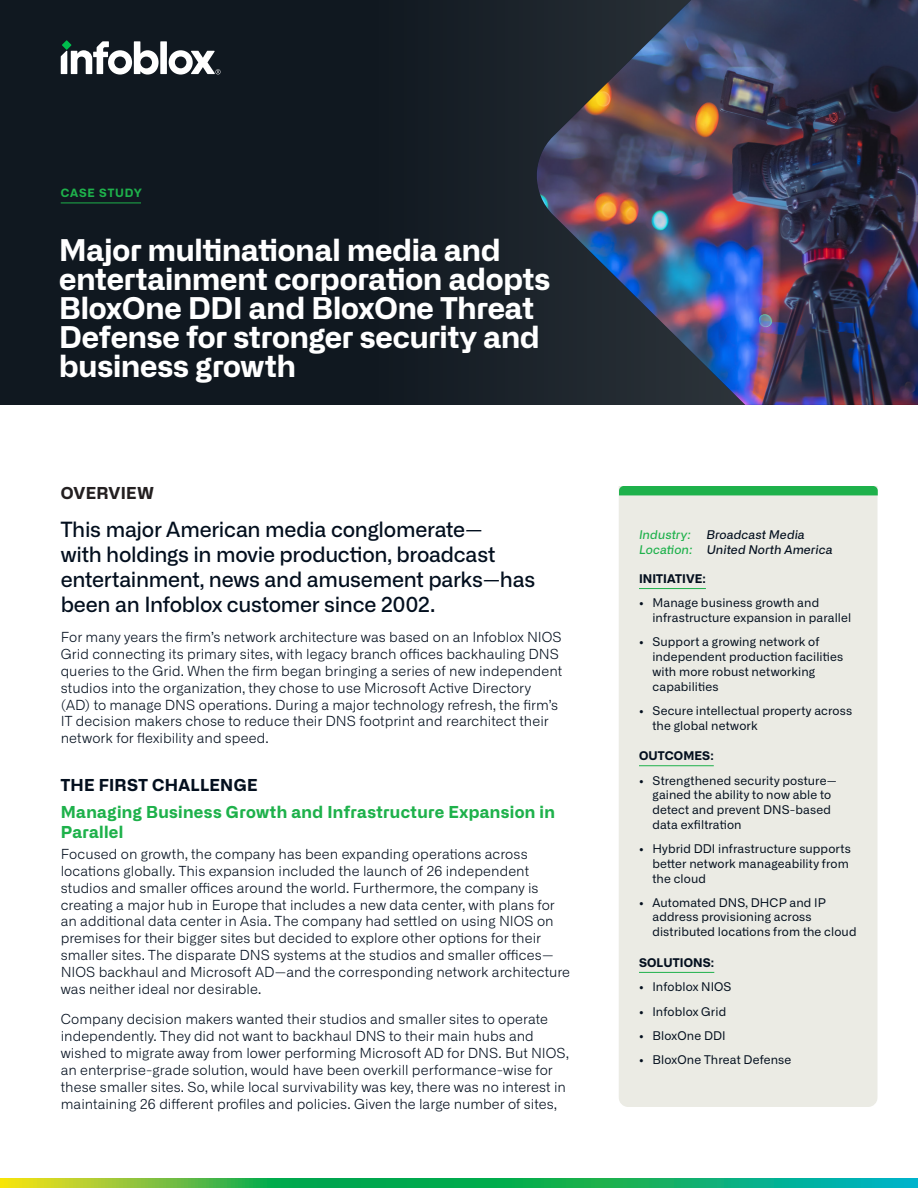
<style>
.page{position:relative;width:918px;height:1188px;background:#fff}
.page>*{position:absolute;margin:0;border:0;box-sizing:border-box;transform-origin:0 0}
.Title{font:700 30px/28.8px "Alliance No.2";letter-spacing:-.005em;color:#fff}
.Intro_sub_title{font:500 21px/24.8px "Alliance No.1";letter-spacing:-.015em;color:#030f1e}
.Heading_Level_1{font:700 16.5px/20.2px "Alliance No.2";letter-spacing:.02em;color:#1eb14b}
.Section{font:700 16.5px "Alliance No.2";letter-spacing:.015em;color:#030f1e}
.Intor_Title{font:700 16.5px "Alliance No.2";letter-spacing:.02em;color:#231f20}
.Body_text{font:300 13.8px/16.8px "Alliance No.1";letter-spacing:.005em;color:#030f1e}
.t1{font:12px/14.7px "Alliance No.1";letter-spacing:.01em;color:#030f1e}
.t2{font:italic 500 12px/15px "Alliance No.2";letter-spacing:.01em;color:#030f1e}
.Side-bar_Section{font:700 12px "Alliance No.2";letter-spacing:.01em;color:#030f1e}
.t3{font:italic 500 12px "Alliance No.2";letter-spacing:.01em;color:#1eb14b}
.t4{font:700 11.55px "Alliance No.2";letter-spacing:.065em;color:#1eb14b}
.s1{color:#1eb14b}
</style>
<div class="page">
<div style="left:0;top:0;width:918px;height:405px;background:#101820"></div>
<img style="left:535px;top:0;width:383px;height:405px">
<div style="left:160px;top:41px;width:7px;height:33px;background:#fff"></div>
<svg style="left:169px;top:50px;width:52px;height:24px"></svg>
<svg style="left:61px;top:41px;width:98px;height:33px"></svg>
<hr style="left:61px;top:203px;width:80px;height:1px;background:#1eb14b">
<svg style="left:0;top:1179px;width:918px;height:9px;background:#2eb45c"></svg>
<div style="left:619px;top:495px;width:259px;height:612px;background:#ebebe4"></div>
<hr style="left:639px;top:588px;width:67px;height:1px;background:#1eb14b">
<hr style="left:639px;top:765px;width:75px;height:1px;background:#1eb14b">
<hr style="left:639px;top:972px;width:75px;height:1px;background:#1eb14b">
<div style="left:619px;top:486px;width:259px;height:9px;background:#1eb14b"></div>
<p class="t4" style="left:61px;top:185px;width:83px">CASE STUDY</p>
<p class="Title" style="left:59px;top:236px;width:493px">Major multinational media and entertainment corporation adopts<br>BloxOne DDI and BloxOne Threat<br>Defense for stronger security and business growth</p>
<p class="Intor_Title" style="left:61px;top:482px;width:94px">OVERVIEW</p>
<p class="Intro_sub_title" style="left:61px;top:517px;width:476px">This major American media conglomerate—<br>with holdings in movie production, broadcast entertainment, news and amusement parks—has been an Infoblox customer since 2002.</p>
<p class="Body_text" style="left:61px;top:629px;width:503px">For many years the firm’s network architecture was based on an Infoblox NIOS Grid connecting its primary sites, with legacy branch offices backhauling DNS queries to the Grid. When the firm began bringing a series of new independent studios into the organization, they chose to use Microsoft Active Directory (AD) to manage DNS operations. During a major technology refresh, the firm’s IT decision makers chose to reduce their DNS footprint and rearchitect their network for flexibility and speed.</p>
<p class="Section" style="left:61px;top:774px;width:198px">THE FIRST CHALLENGE</p>
<p class="Heading_Level_1" style="left:61px;top:801px;width:496px">Managing Business Growth and Infrastructure Expansion in<br>Parallel</p>
<p class="Body_text" style="left:61px;top:846px;width:511px">Focused on growth, the company has been expanding operations across locations globally. This expansion included the launch of 26 independent studios and smaller offices around the world. Furthermore, the company is creating a major hub in Europe that includes a new data center, with plans for an additional data center in Asia. The company had settled on using NIOS on premises for their bigger sites but decided to explore other options for their smaller sites. The disparate DNS systems at the studios and smaller offices— NIOS backhaul and Microsoft AD—and the corresponding network architecture was neither ideal nor desirable.</p>
<p class="Body_text" style="left:61px;top:1011px;width:510px">Company decision makers wanted their studios and smaller sites to operate independently. They did not want to backhaul DNS to their main hubs and wished to migrate away from lower performing Microsoft AD for DNS. But NIOS, an enterprise-grade solution, would have been overkill performance-wise for these smaller sites. So, while local survivability was key, there was no interest in maintaining 26 different profiles and policies. Given the large number of sites,</p>
<p class="t2" style="left:639px;top:527px;width:195px;text-indent:68px">Broadcast Media<br><span class="s1">Location:</span> United North America</p>
<p class="Side-bar_Section" style="left:639px;top:571px;width:68px">INITIATIVE:</p>
<p class="t1" style="left:652px;top:596px;width:200px;text-indent:-14px">• Manage business growth and infrastructure expansion in parallel</p>
<p class="t1" style="left:652px;top:635px;width:192px;text-indent:-14px">• Support a growing network of independent production facilities with more robust networking capabilities</p>
<p class="t1" style="left:652px;top:703px;width:201px;text-indent:-14px">• Secure intellectual property across the global network</p>
<p class="Side-bar_Section" style="left:639px;top:748px;width:76px">OUTCOMES:</p>
<p class="t1" style="left:652px;top:773px;width:186px;text-indent:-14px">• Strengthened security posture— gained the ability to now able to detect and prevent DNS-based data exfiltration</p>
<p class="t1" style="left:652px;top:841px;width:200px;text-indent:-14px">• Hybrid DDI infrastructure supports better network manageability from the cloud</p>
<p class="t1" style="left:652px;top:895px;width:206px;text-indent:-14px">• Automated DNS, DHCP and IP address provisioning across distributed locations from the cloud</p>
<p class="Side-bar_Section" style="left:639px;top:955px;width:77px">SOLUTIONS:</p>
<p class="t1" style="left:639px;top:980px;width:94px">• Infoblox NIOS</p>
<p class="t1" style="left:639px;top:1004px;width:89px">• Infoblox Grid</p>
<p class="t1" style="left:639px;top:1028px;width:88px">• BloxOne DDI</p>
<p class="t1" style="left:639px;top:1052px;width:154px">• BloxOne Threat Defense</p>
<p class="t3" style="left:639px;top:527px;width:53px">Industry:</p>
</div>
